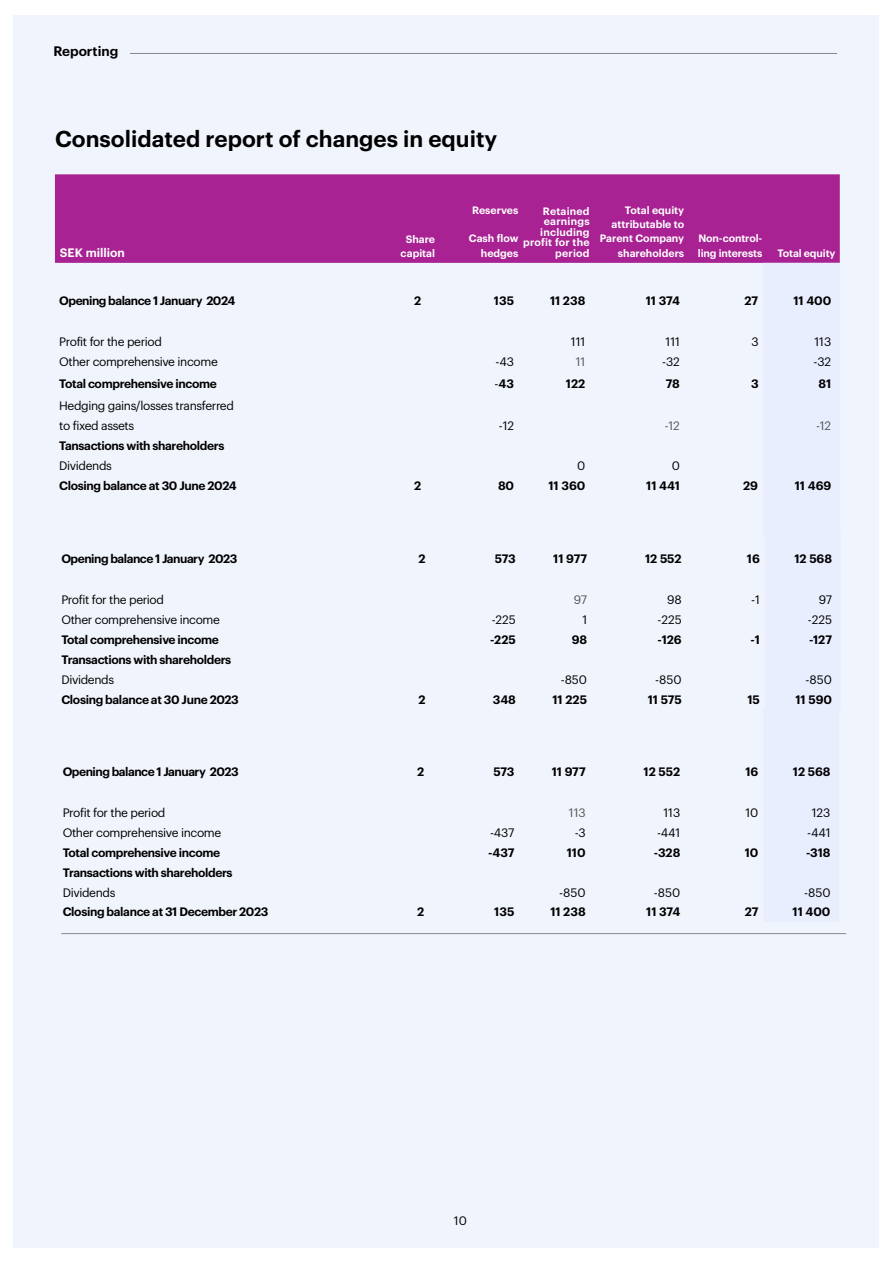
<style>
.page{position:relative;width:893px;height:1263px;background:#fff}
.page>*{position:absolute;margin:0;border:0;box-sizing:border-box;transform-origin:0 0}
.t1{font:600 22.5px "Graphik";color:#000}
.t2{font:600 13.5px "Graphik";color:#000}
.t3{font:600 12px "Graphik";letter-spacing:-.03em;color:#000}
.t4{font:12px/20px "Graphik";letter-spacing:-.03em;color:#000}
.t5{font:12px "Graphik";color:#575756}
.t6{font:600 12px "Graphik";color:#fff}
.t7{font:600 10.5px/14.4px "Graphik";color:#fff;text-align:right}
.t8{font:600 10.5px/10.5px "Graphik";letter-spacing:.02em;color:#fff;text-align:right}
.s1{font-weight:400}
</style>
<div class="page">
<div style="left:14px;top:15px;width:865px;height:1233px;background:#f0f4fc"></div>
<div style="left:55px;top:174px;width:785px;height:89px;background:#a82293"></div>
<hr style="left:130px;top:53px;width:707px;height:1px;background:#87888c">
<hr style="left:61px;top:933px;width:785px;height:1px;background:#87888c">
<p class="t2" style="left:53px;top:41px;width:67px">Reporting</p>
<h1 class="t1" style="left:55px;top:122px;width:444px">Consolidated report of changes in equity</h1>
<p class="t6" style="left:60px;top:243px;width:67px">SEK million</p>
<p class="t7" style="left:401px;top:231px;width:36px;text-align:center">Share capital</p>
<p class="t8" style="left:523px;top:205px;width:68px">Retained earnings including profit for the period</p>
<p class="t7" style="left:600px;top:202px;width:86px">Total equity attributable to<br>Parent Company shareholders</p>
<p class="t7" style="left:472px;top:202px;width:48px">Reserves</p>
<p class="t7" style="left:469px;top:231px;width:51px">Cash flow hedges</p>
<p class="t7" style="left:698px;top:231px;width:66px;text-align:left">Non-control&shy;ling interests</p>
<p class="t7" style="left:777px;top:245px;width:60px">Total equity</p>
<p class="t3" style="left:59px;top:291px;width:178px">Opening balance 1 January 2024</p>
<p class="t3" style="left:414px;top:291px;width:9px">2</p>
<p class="t3" style="left:494px;top:291px;width:22px">135</p>
<p class="t3" style="left:550px;top:291px;width:37px">11 238</p>
<p class="t3" style="left:646px;top:291px;width:36px">11 374</p>
<p class="t3" style="left:744px;top:291px;width:15px">27</p>
<p class="t3" style="left:793px;top:291px;width:39px">11 400</p>
<p class="t4" style="left:59px;top:331px;width:104px">Profit for the period</p>
<p class="t4" style="left:571px;top:331px;width:16px">111</p>
<p class="t4" style="left:666px;top:331px;width:16px">111</p>
<p class="t4" style="left:752px;top:331px;width:9px">3</p>
<p class="t4" style="left:814px;top:331px;width:18px">113</p>
<p class="t4" style="left:59px;top:351px;width:160px">Other comprehensive income</p>
<p class="t4" style="left:496px;top:351px;width:20px">-43</p>
<p class="t5" style="left:576px;top:353px;width:11px">11</p>
<p class="t4" style="left:662px;top:351px;width:19px">-32</p>
<p class="t4" style="left:814px;top:351px;width:19px">-32</p>
<p class="t3" style="left:59px;top:375px;width:159px">Total comprehensive income</p>
<p class="t3" style="left:495px;top:375px;width:21px"><span class="s1">-</span>43</p>
<p class="t3" style="left:566px;top:375px;width:21px">122</p>
<p class="t3" style="left:666px;top:375px;width:16px">78</p>
<p class="t3" style="left:751px;top:375px;width:9px">3</p>
<p class="t3" style="left:818px;top:375px;width:14px">81</p>
<p class="t4" style="left:59px;top:395px;width:176px">Hedging gains/losses transferred to fixed assets</p>
<p class="t4" style="left:499px;top:415px;width:17px">-12</p>
<p class="t5" style="left:665px;top:417px;width:17px">-12</p>
<p class="t5" style="left:816px;top:417px;width:17px">-12</p>
<p class="t3" style="left:59px;top:437px;width:167px">Tansactions with shareholders</p>
<p class="t4" style="left:59px;top:455px;width:54px">Dividends</p>
<p class="t4" style="left:577px;top:455px;width:10px">0</p>
<p class="t4" style="left:672px;top:455px;width:10px">0</p>
<p class="t3" style="left:59px;top:476px;width:179px">Closing balance at 30 June 2024</p>
<p class="t3" style="left:414px;top:476px;width:9px">2</p>
<p class="t3" style="left:498px;top:476px;width:18px">80</p>
<p class="t3" style="left:548px;top:476px;width:38px">11 360</p>
<p class="t3" style="left:646px;top:476px;width:35px">11 441</p>
<p class="t3" style="left:743px;top:476px;width:16px">29</p>
<p class="t3" style="left:795px;top:476px;width:38px">11 469</p>
<p class="t3" style="left:61px;top:549px;width:178px">Opening balance 1 January 2023</p>
<p class="t3" style="left:419px;top:549px;width:9px">2</p>
<p class="t3" style="left:495px;top:549px;width:23px">573</p>
<p class="t3" style="left:553px;top:549px;width:35px">11 977</p>
<p class="t3" style="left:645px;top:549px;width:38px">12 552</p>
<p class="t3" style="left:747px;top:549px;width:15px">16</p>
<p class="t3" style="left:794px;top:549px;width:39px">12 568</p>
<p class="t4" style="left:61px;top:589px;width:104px">Profit for the period</p>
<p class="t5" style="left:574px;top:591px;width:15px">97</p>
<p class="t4" style="left:667px;top:589px;width:16px">98</p>
<p class="t4" style="left:751px;top:589px;width:10px">-1</p>
<p class="t4" style="left:819px;top:589px;width:15px">97</p>
<p class="t4" style="left:61px;top:609px;width:160px">Other comprehensive income</p>
<p class="t4" style="left:492px;top:609px;width:26px">-225</p>
<p class="t4" style="left:582px;top:609px;width:6px">1</p>
<p class="t4" style="left:658px;top:609px;width:26px">-225</p>
<p class="t4" style="left:808px;top:609px;width:26px">-225</p>
<p class="t3" style="left:61px;top:630px;width:159px">Total comprehensive income</p>
<p class="t3" style="left:490px;top:630px;width:27px">-225</p>
<p class="t3" style="left:572px;top:630px;width:17px">98</p>
<p class="t3" style="left:658px;top:630px;width:26px">-126</p>
<p class="t3" style="left:751px;top:630px;width:11px">-1</p>
<p class="t3" style="left:809px;top:630px;width:25px">-127</p>
<p class="t3" style="left:61px;top:650px;width:171px">Transactions with shareholders</p>
<p class="t4" style="left:61px;top:668px;width:54px">Dividends</p>
<p class="t4" style="left:561px;top:668px;width:28px">-850</p>
<p class="t4" style="left:655px;top:668px;width:28px">-850</p>
<p class="t4" style="left:806px;top:668px;width:28px">-850</p>
<p class="t3" style="left:61px;top:690px;width:179px">Closing balance at 30 June 2023</p>
<p class="t3" style="left:419px;top:690px;width:9px">2</p>
<p class="t3" style="left:493px;top:690px;width:25px">348</p>
<p class="t3" style="left:553px;top:690px;width:36px">11 225</p>
<p class="t3" style="left:648px;top:690px;width:35px">11 575</p>
<p class="t3" style="left:747px;top:690px;width:14px">15</p>
<p class="t3" style="left:795px;top:690px;width:38px">11 590</p>
<p class="t3" style="left:63px;top:762px;width:178px">Opening balance 1 January 2023</p>
<p class="t3" style="left:417px;top:762px;width:9px">2</p>
<p class="t3" style="left:493px;top:762px;width:23px">573</p>
<p class="t3" style="left:552px;top:762px;width:35px">11 977</p>
<p class="t3" style="left:644px;top:762px;width:38px">12 552</p>
<p class="t3" style="left:745px;top:762px;width:15px">16</p>
<p class="t3" style="left:793px;top:762px;width:39px">12 568</p>
<p class="t4" style="left:63px;top:801px;width:104px">Profit for the period</p>
<p class="t5" style="left:569px;top:803px;width:18px">113</p>
<p class="t4" style="left:663px;top:801px;width:18px">113</p>
<p class="t4" style="left:745px;top:801px;width:14px">10</p>
<p class="t4" style="left:812px;top:801px;width:20px">123</p>
<p class="t4" style="left:63px;top:821px;width:160px">Other comprehensive income</p>
<p class="t4" style="left:490px;top:821px;width:26px">-437</p>
<p class="t4" style="left:575px;top:821px;width:13px">-3</p>
<p class="t4" style="left:657px;top:821px;width:25px">-441</p>
<p class="t4" style="left:807px;top:821px;width:25px">-441</p>
<p class="t3" style="left:63px;top:843px;width:159px">Total comprehensive income</p>
<p class="t3" style="left:488px;top:843px;width:28px">-437</p>
<p class="t3" style="left:567px;top:843px;width:20px">110</p>
<p class="t3" style="left:654px;top:843px;width:28px">-328</p>
<p class="t3" style="left:745px;top:843px;width:15px">10</p>
<p class="t3" style="left:806px;top:843px;width:26px">-318</p>
<p class="t3" style="left:63px;top:863px;width:171px">Transactions with shareholders</p>
<p class="t4" style="left:63px;top:881px;width:54px">Dividends</p>
<p class="t4" style="left:559px;top:881px;width:28px">-850</p>
<p class="t4" style="left:654px;top:881px;width:28px">-850</p>
<p class="t4" style="left:804px;top:881px;width:28px">-850</p>
<p class="t3" style="left:63px;top:903px;width:207px">Closing balance at 31 December 2023</p>
<p class="t3" style="left:417px;top:903px;width:9px">2</p>
<p class="t3" style="left:494px;top:903px;width:22px">135</p>
<p class="t3" style="left:550px;top:903px;width:37px">11 238</p>
<p class="t3" style="left:646px;top:903px;width:36px">11 374</p>
<p class="t3" style="left:745px;top:903px;width:15px">27</p>
<p class="t3" style="left:793px;top:903px;width:39px">11 400</p>
<p class="t4" style="left:440px;top:1209px;width:28px">1010</p>
</div>
